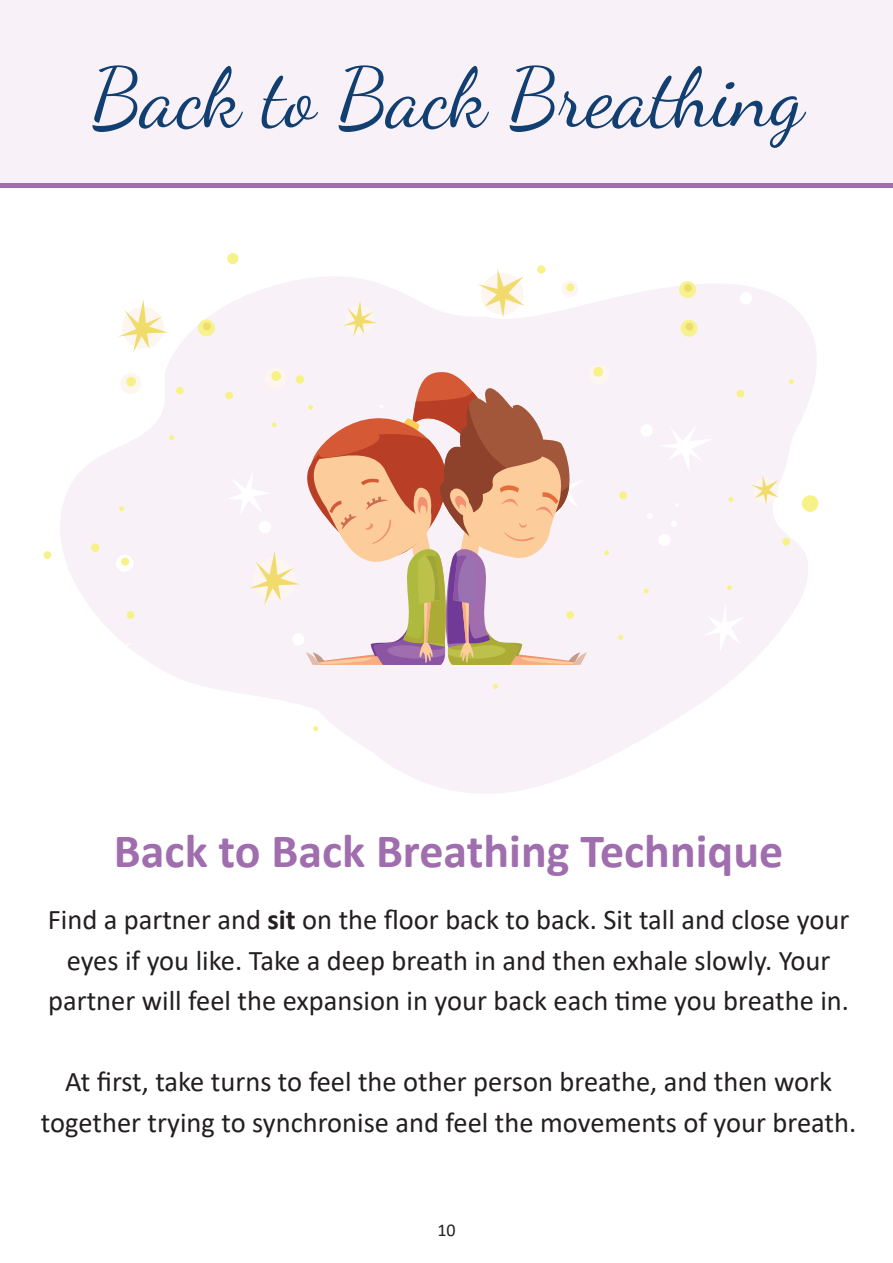
<style>
.page{position:relative;width:893px;height:1263px;background:#fff}
.page>*{position:absolute;margin:0;border:0;box-sizing:border-box;transform-origin:0 0}
.t1{font:82.5px "Dancing Script";color:#123f71}
.t2{font:700 48px "Calibri";color:#a06dae}
.t3{font:28.5px/40.5px "Calibri";color:#231f20;text-align:center}
.t4{font:18px "Calibri";color:#231f20}
.s1{font-weight:700}
</style>
<div class="page">
<div style="left:0;top:0;width:893px;height:187px;background:#f8f2f8"></div>
<svg style="left:49px;top:276px;width:770px;height:518px;fill:#f8f2f8"></svg>
<svg style="left:659px;top:424px;width:55px;height:49px"></svg>
<svg style="left:703px;top:603px;width:42px;height:49px"></svg>
<svg style="left:89px;top:629px;width:43px;height:50px"></svg>
<svg style="left:792px;top:417px;width:27px;height:37px"></svg>
<svg style="left:657px;top:533px;width:14px;height:14px"></svg>
<svg style="left:49px;top:429px;width:7px;height:13px"></svg>
<svg style="left:640px;top:424px;width:13px;height:13px"></svg>
<svg style="left:739px;top:291px;width:14px;height:14px"></svg>
<svg style="left:675px;top:503px;width:4px;height:4px"></svg>
<svg style="left:671px;top:520px;width:6px;height:7px"></svg>
<svg style="left:647px;top:513px;width:6px;height:6px"></svg>
<div style="left:227px;top:253px;width:11px;height:11px;background:#f6f288;border-radius:50%"></div>
<div style="left:537px;top:265px;width:8px;height:9px;background:#f6f288;border-radius:50%"></div>
<div style="left:176px;top:387px;width:8px;height:7px;background:#f6f288;border-radius:50%"></div>
<svg style="left:118px;top:299px;width:50px;height:54px"></svg>
<div style="left:120px;top:373px;width:21px;height:21px;background:#fdf6f0;border-radius:50%"></div>
<div style="left:126px;top:377px;width:10px;height:9px;background:#f6f288;border-radius:50%"></div>
<svg style="left:478px;top:269px;width:47px;height:48px"></svg>
<div style="left:589px;top:365px;width:20px;height:20px;background:#fdf6f0;border-radius:50%"></div>
<div style="left:593px;top:367px;width:10px;height:10px;background:#f6f288;border-radius:50%"></div>
<div style="left:561px;top:281px;width:17px;height:16px;background:#fdf6f0;border-radius:50%"></div>
<div style="left:566px;top:283px;width:8px;height:8px;background:#f6f288;border-radius:50%"></div>
<div style="left:679px;top:281px;width:17px;height:17px;background:#f6f28f;border-radius:50%"></div>
<div style="left:684px;top:284px;width:8px;height:8px;background:#f0db6c;border-radius:50%"></div>
<div style="left:680px;top:320px;width:17px;height:17px;background:#f6f28f;border-radius:50%"></div>
<div style="left:685px;top:323px;width:8px;height:8px;background:#f0db6c;border-radius:50%"></div>
<div style="left:198px;top:319px;width:17px;height:17px;background:#f6f28f;border-radius:50%"></div>
<div style="left:203px;top:322px;width:8px;height:8px;background:#f0db6c;border-radius:50%"></div>
<div style="left:225px;top:392px;width:8px;height:7px;background:#f6f288;border-radius:50%"></div>
<svg style="left:727px;top:585px;width:5px;height:5px"></svg>
<svg style="left:789px;top:379px;width:5px;height:5px"></svg>
<svg style="left:493px;top:684px;width:5px;height:5px"></svg>
<svg style="left:313px;top:726px;width:5px;height:5px"></svg>
<svg style="left:644px;top:589px;width:5px;height:4px"></svg>
<svg style="left:728px;top:497px;width:5px;height:5px"></svg>
<svg style="left:119px;top:506px;width:5px;height:5px"></svg>
<svg style="left:618px;top:635px;width:5px;height:5px"></svg>
<svg style="left:604px;top:550px;width:5px;height:5px"></svg>
<svg style="left:169px;top:435px;width:5px;height:5px"></svg>
<div style="left:91px;top:543px;width:8px;height:9px;background:#f6f288;border-radius:50%"></div>
<div style="left:736px;top:390px;width:8px;height:7px;background:#f6f288;border-radius:50%"></div>
<div style="left:619px;top:491px;width:8px;height:8px;background:#f6f288;border-radius:50%"></div>
<div style="left:43px;top:551px;width:8px;height:8px;background:#f6f288;border-radius:50%"></div>
<div style="left:782px;top:538px;width:8px;height:8px;background:#f6f288;border-radius:50%"></div>
<div style="left:802px;top:495px;width:16px;height:17px;background:#f6f288;border-radius:50%"></div>
<div style="left:127px;top:611px;width:7px;height:8px;background:#f6f288;border-radius:50%"></div>
<svg style="left:343px;top:300px;width:34px;height:37px"></svg>
<div style="left:265px;top:367px;width:21px;height:22px;background:#fdf6f0;border-radius:50%"></div>
<div style="left:116px;top:555px;width:17px;height:17px;background:#fff;border-radius:50%"></div>
<div style="left:121px;top:558px;width:8px;height:8px;background:#f6f288;border-radius:50%"></div>
<svg style="left:751px;top:475px;width:28px;height:30px"></svg>
<hr style="left:0;top:183px;width:893px;height:4px;background:#a06dae">
<svg style="left:227px;top:369px;width:360px;height:296px"></svg>
<h1 class="t1" style="left:91px;top:34px;width:714px">Back to Back Breathing</h1>
<h2 class="t2" style="left:114px;top:817px;width:671px">Back to Back Breathing Technique</h2>
<p class="t3" style="left:48px;top:899px;width:803px">Find a partner and <span class="s1">sit</span> on the floor back to back. Sit tall and close your eyes if you like. Take a deep breath in and then exhale slowly. Your partner will feel the expansion in your back each time you breathe in.</p>
<p class="t3" style="left:41px;top:1061px;width:817px">At first, take turns to feel the other person breathe, and then work together trying to synchronise and feel the movements of your breath.</p>
<p class="t4" style="left:437px;top:1217px;width:20px">10</p>
</div>
